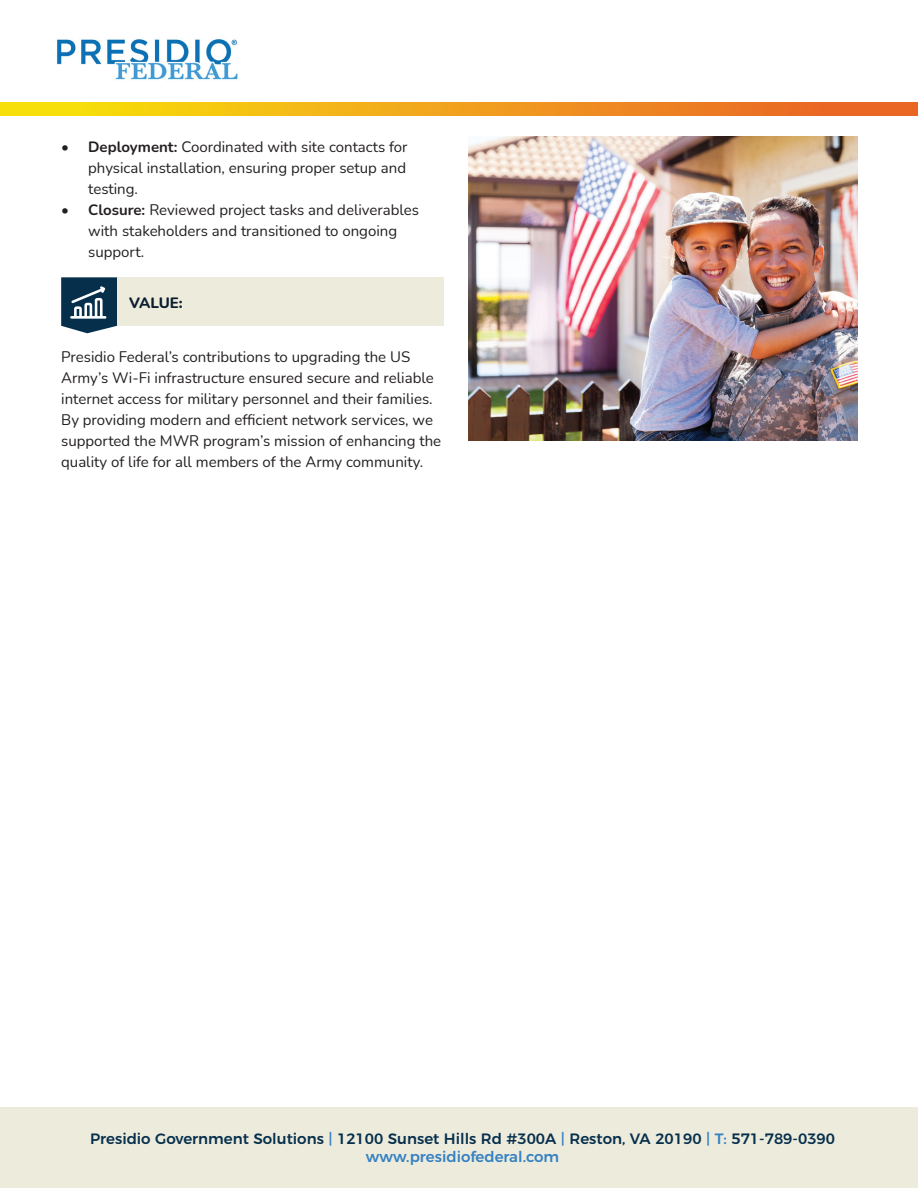
<style>
.page{position:relative;width:918px;height:1188px;background:#fff}
.page>*{position:absolute;margin:0;border:0;box-sizing:border-box;transform-origin:0 0}
.t1{font:15px/21px "Nunito";color:#231f20}
.t2{font:500 15px/18px "Montserrat";color:#062f4c;text-align:center}
.t3{font:800 15px "Nunito";letter-spacing:-.015em;color:#0b1e30}
.s1{font-weight:700}
.s2{color:#3481c3}
</style>
<div class="page">
<img style="left:56px;top:39px;width:182px;height:41px">
<div style="left:0;top:1108px;width:918px;height:80px;background:#edebdc"></div>
<svg style="left:0;top:103px;width:918px;height:12px;background:#f0a11a"></svg>
<div style="left:61px;top:277px;width:383px;height:49px;background:#edebdc"></div>
<svg style="left:61px;top:277px;width:56px;height:56px;background:#385970"></svg>
<img style="left:468px;top:137px;width:389px;height:304px">
<p class="t1" style="left:88px;top:136px;width:321px;text-align:justify;text-indent:-27px"><span class="s1">• Deployment:</span> Coordinated with site contacts for physical installation, ensuring proper setup and testing.</p>
<p class="t1" style="left:88px;top:199px;width:332px;text-indent:-27px"><span class="s1">• Closure:</span> Reviewed project tasks and deliverables with stakeholders and transitioned to ongoing support.</p>
<p class="t3" style="left:129px;top:292px;width:55px">VALUE:</p>
<p class="t1" style="left:61px;top:346px;width:381px">Presidio Federal’s contributions to upgrading the US Army’s Wi-Fi infrastructure ensured secure and reliable internet access for military personnel and their families.<br>By providing modern and efficient network services, we supported the MWR program’s mission of enhancing the quality of life for all members of the Army community.</p>
<p class="t2" style="left:90px;top:1128px;width:747px">Presidio Government Solutions <span class="s2">|</span> 12100 Sunset Hills Rd #300A <span class="s2">|</span> Reston, VA 20190 <span class="s2">| T:</span> 571-789-0390 <span class="s2">www.presidiofederal.com</span></p>
</div>
